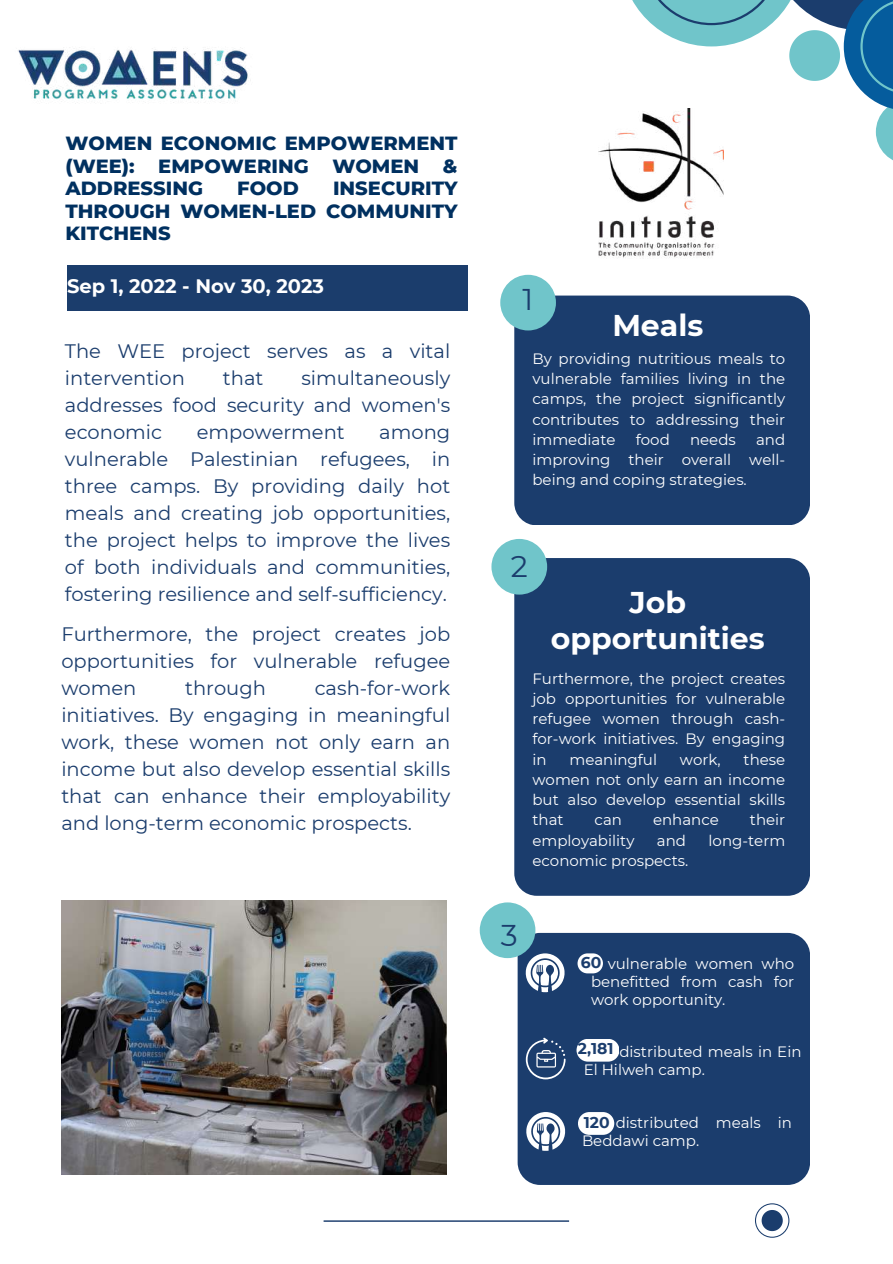
<style>
.page{position:relative;width:893px;height:1264px;background:#fff}
.page>*{position:absolute;margin:0;border:0;box-sizing:border-box;transform-origin:0 0}
.t1{font:700 30px/36px "Montserrat";color:#fff;text-align:center}
.t2{font:30px "Montserrat";color:#1b3d6d}
.t3{font:19.5px/27px "Montserrat";color:#1b3d6d;text-align:justify}
.t4{font:800 19.5px/22.5px "Montserrat";color:#003060;text-align:justify}
.t5{font:700 19.5px "Montserrat";color:#fff}
.t6{font:700 15.6px "Montserrat";color:#1b3d6d}
.t7{font:15px/20.2px "Montserrat";color:#fff;text-align:justify}
.s1{font-weight:700;font-size:15.6px;color:#1b3d6d}
</style>
<div class="page">
<img style="left:61px;top:900px;width:385px;height:274px">
<div style="left:514px;top:295px;width:296px;height:230px;background:#1b3d6d;border-radius:22px"></div>
<svg style="left:500px;top:275px;width:56px;height:55px"></svg>
<svg style="left:632px;top:0;width:260px;height:160px"></svg>
<div style="left:67px;top:265px;width:400px;height:45px;background:#1b3d6c"></div>
<div style="left:514px;top:558px;width:296px;height:337px;background:#1b3d6d;border-radius:22px"></div>
<svg style="left:491px;top:539px;width:56px;height:55px"></svg>
<img style="left:18px;top:47px;width:233px;height:57px">
<svg style="left:755px;top:1203px;width:34px;height:34px"></svg>
<hr style="left:323px;top:1220px;width:246px;height:1px;background:#1b3d6d">
<div style="left:517px;top:932px;width:293px;height:252px;background:#1b3d6d;border-radius:22px"></div>
<svg style="left:526px;top:1037px;width:39px;height:42px"></svg>
<svg style="left:577px;top:953px;width:26px;height:20px"></svg>
<div style="left:576px;top:1038px;width:43px;height:23px;background:#fff;border-radius:11px"></div>
<svg style="left:479px;top:902px;width:85px;height:90px"></svg>
<div style="left:578px;top:1112px;width:36px;height:22px;background:#fff;border-radius:11px"></div>
<svg style="left:526px;top:1112px;width:39px;height:38px"></svg>
<img style="left:598px;top:109px;width:126px;height:149px">
<h2 class="t4" style="left:65px;top:132px;width:393px">WOMEN ECONOMIC EMPOWERMENT (WEE): EMPOWERING WOMEN &amp; ADDRESSING</h2>
<h2 class="t4" style="left:65px;top:177px;width:393px;text-indent:267px">INSECURITY THROUGH WOMEN-LED COMMUNITY KITCHENS</h2>
<h2 class="t4" style="left:237px;top:177px;width:63px">FOOD</h2>
<h2 class="t5" style="left:67px;top:274px;width:258px">Sep 1, 2022 - Nov 30, 2023</h2>
<h1 class="t2" style="left:522px;top:281px;width:12px">1</h1>
<h1 class="t1" style="left:612px;top:307px;width:92px">Meals</h1>
<h2 class="t3" style="left:65px;top:337px;width:387px">The WEE project serves as a vital intervention</h2>
<p class="t7" style="left:532px;top:348px;width:254px">By providing nutritious meals to vulnerable families living in the camps, the project significantly contributes to addressing their immediate</p>
<h2 class="t3" style="left:65px;top:364px;width:387px;text-indent:236px">simultaneously addresses food security and women's economic</h2>
<h2 class="t3" style="left:223px;top:364px;width:42px">that</h2>
<h2 class="t3" style="left:197px;top:418px;width:150px">empowerment</h2>
<p class="t3" style="left:65px;top:418px;width:387px;text-indent:314px">among vulnerable Palestinian refugees, in three camps. By providing daily hot meals and creating job opportunities, the project helps to improve the lives of both individuals and communities, fostering resilience and self-sufficiency.</p>
<p class="t7" style="left:635px;top:429px;width:36px">food</p>
<p class="t7" style="left:690px;top:429px;width:47px">needs</p>
<p class="t7" style="left:532px;top:429px;width:254px;text-indent:224px">and improving their overall well&shy;being and coping strategies.</p>
<h1 class="t2" style="left:510px;top:548px;width:19px">2</h1>
<h1 class="t1" style="left:551px;top:584px;width:215px">Job opportunities</h1>
<h2 class="t3" style="left:61px;top:620px;width:390px">Furthermore, the project creates job opportunities for vulnerable refugee women</h2>
<h2 class="t3" style="left:61px;top:674px;width:390px;text-indent:253px">cash-for-work initiatives. By engaging in meaningful work, these women not only earn an income but also develop essential skills that can enhance their employability and long-term economic prospects.</h2>
<p class="t7" style="left:532px;top:668px;width:254px">Furthermore, the project creates job opportunities for vulnerable refugee women through cash&shy;for-work initiatives. By engaging in</p>
<h2 class="t3" style="left:185px;top:674px;width:82px">through</h2>
<p class="t7" style="left:569px;top:749px;width:89px">meaningful</p>
<p class="t7" style="left:680px;top:749px;width:42px">work,</p>
<p class="t7" style="left:532px;top:749px;width:254px;text-indent:211px">these women not only earn an income but also develop essential skills that</p>
<p class="t7" style="left:594px;top:809px;width:29px">can</p>
<p class="t7" style="left:653px;top:809px;width:67px">enhance</p>
<p class="t7" style="left:749px;top:809px;width:37px">their</p>
<p class="t7" style="left:532px;top:830px;width:103px">employability</p>
<p class="t7" style="left:657px;top:830px;width:31px">and</p>
<p class="t7" style="left:708px;top:830px;width:78px">long-term</p>
<p class="t7" style="left:532px;top:850px;width:157px">economic prospects.</p>
<h1 class="t2" style="left:501px;top:916px;width:18px">3</h1>
<p class="t7" style="left:591px;top:954px;width:205px;line-height:18px;text-indent:-10px"><span class="s1">60</span> vulnerable women who benefitted from cash for work opportunity.</p>
<p class="t7" style="left:583px;top:1042px;width:219px;line-height:18px;text-indent:36px">distributed meals in Ein<br>El Hilweh camp.</p>
<p class="t6" style="left:578px;top:1039px;width:37px">2,181</p>
<p class="t7" style="left:582px;top:1114px;width:211px;line-height:18px"><span class="s1">120</span> distributed meals in<br>Beddawi camp.</p>
</div>
